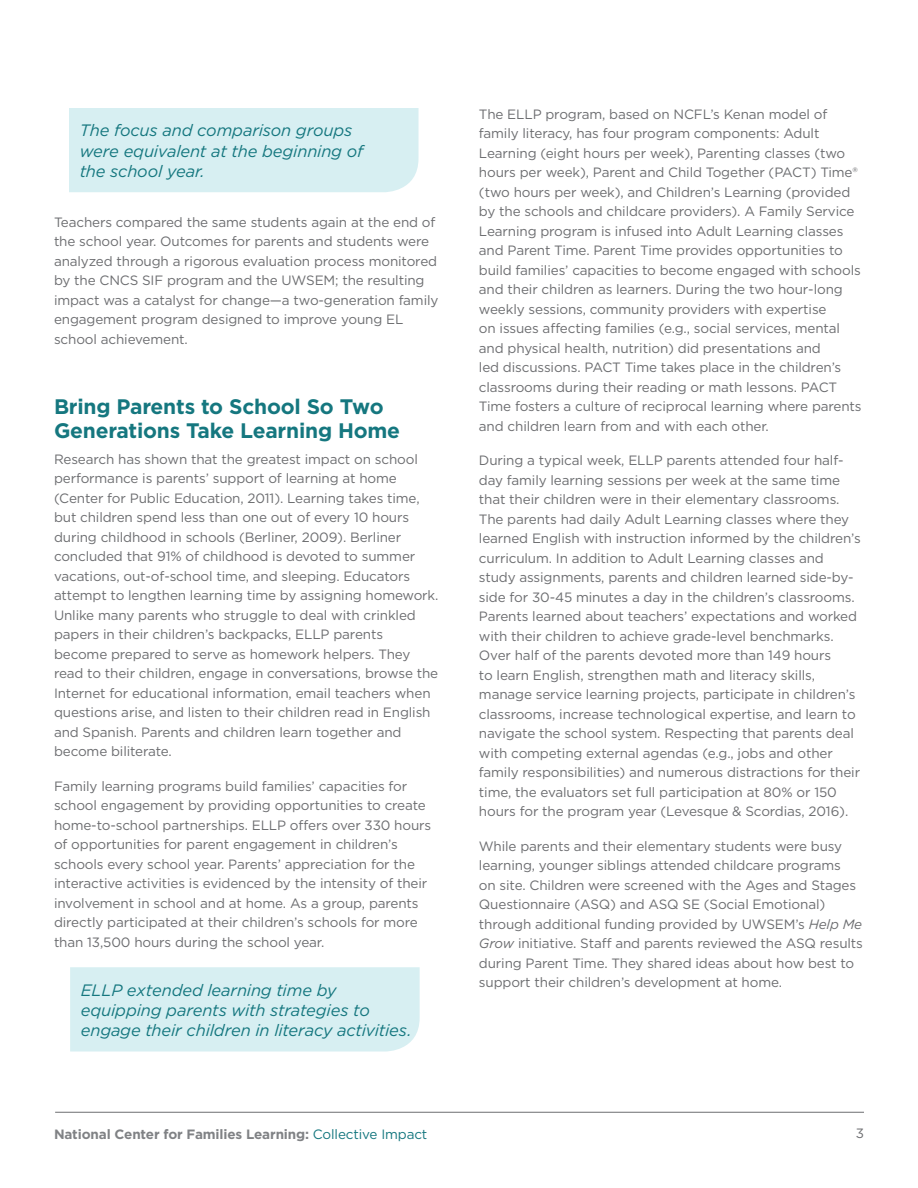
<style>
.page{position:relative;width:918px;height:1188px;background:#fff}
.page>*{position:absolute;margin:0;border:0;box-sizing:border-box;transform-origin:0 0}
.heading{font:700 21px/24px "Gotham";letter-spacing:-.01em;color:#15777f}
.Callout{font:italic 16.5px/20.2px "Gotham";letter-spacing:-.01em;color:#15777f}
.Body{font:13.5px/19.5px "Gotham";letter-spacing:-.01em;color:#6c6d70}
.t1{font:700 13.5px "Gotham";letter-spacing:-.01em;color:#808285}
.s1{font-style:italic}
.s2{font-weight:400;color:#15777f}
</style>
<div class="page">
<hr style="left:55px;top:1112px;width:809px;height:1px;background:#6c6d70">
<div style="left:69px;top:108px;width:349px;height:84px;background:#d7eff2"></div>
<div style="left:70px;top:967px;width:350px;height:85px;background:#d7eff2"></div>
<p class="Callout" style="left:80px;top:120px;width:285px">The focus and comparison groups were equivalent at the beginning of the school year.</p>
<p class="Body" style="left:54px;top:212px;width:386px">Teachers compared the same students again at the end of the school year. Outcomes for parents and students were analyzed through a rigorous evaluation process monitored by the CNCS SIF program and the UWSEM; the resulting impact was a catalyst for change—a two-generation family engagement program designed to improve young EL school achievement.</p>
<p class="heading" style="left:54px;top:394px;width:348px">Bring Parents to School So Two<br>Generations Take Learning Home</p>
<p class="Body" style="left:54px;top:449px;width:386px">Research has shown that the greatest impact on school performance is parents’ support of learning at home (Center for Public Education, 2011). Learning takes time, but children spend less than one out of every 10 hours during childhood in schools (Berliner, 2009). Berliner concluded that 91% of childhood is devoted to summer vacations, out-of-school time, and sleeping. Educators attempt to lengthen learning time by assigning homework.<br>Unlike many parents who struggle to deal with crinkled papers in their children’s backpacks, ELLP parents become prepared to serve as homework helpers. They read to their children, engage in conversations, browse the Internet for educational information, email teachers when questions arise, and listen to their children read in English and Spanish. Parents and children learn together and become biliterate.</p>
<p class="Body" style="left:54px;top:776px;width:379px">Family learning programs build families’ capacities for school engagement by providing opportunities to create home-to-school partnerships. ELLP offers over 330 hours of opportunities for parent engagement in children’s schools every school year. Parents’ appreciation for the interactive activities is evidenced by the intensity of their involvement in school and at home. As a group, parents directly participated at their children’s schools for more than 13,500 hours during the school year.</p>
<p class="Callout" style="left:81px;top:979px;width:332px">ELLP extended learning time by equipping parents with strategies to engage their children in literacy activities.</p>
<p class="Body" style="left:479px;top:104px;width:384px">The ELLP program, based on NCFL’s Kenan model of family literacy, has four program components: Adult Learning (eight hours per week), Parenting classes (two hours per week), Parent and Child Together (PACT) Time® (two hours per week), and Children’s Learning (provided by the schools and childcare providers). A Family Service Learning program is infused into Adult Learning classes and Parent Time. Parent Time provides opportunities to build families’ capacities to become engaged with schools and their children as learners. During the two hour-long weekly sessions, community providers with expertise<br>on issues affecting families (e.g., social services, mental and physical health, nutrition) did presentations and<br>led discussions. PACT Time takes place in the children’s classrooms during their reading or math lessons. PACT Time fosters a culture of reciprocal learning where parents and children learn from and with each other.</p>
<p class="Body" style="left:479px;top:450px;width:383px">During a typical week, ELLP parents attended four half&shy;day family learning sessions per week at the same time that their children were in their elementary classrooms.<br>The parents had daily Adult Learning classes where they learned English with instruction informed by the children’s curriculum. In addition to Adult Learning classes and study assignments, parents and children learned side-by&shy;side for 30-45 minutes a day in the children’s classrooms.<br>Parents learned about teachers’ expectations and worked with their children to achieve grade-level benchmarks.<br>Over half of the parents devoted more than 149 hours<br>to learn English, strengthen math and literacy skills, manage service learning projects, participate in children’s classrooms, increase technological expertise, and learn to navigate the school system. Respecting that parents deal with competing external agendas (e.g., jobs and other family responsibilities) and numerous distractions for their time, the evaluators set full participation at 80% or 150 hours for the program year (Levesque &amp; Scordias, 2016).</p>
<p class="Body" style="left:479px;top:836px;width:386px">While parents and their elementary students were busy learning, younger siblings attended childcare programs<br>on site. Children were screened with the Ages and Stages Questionnaire (ASQ) and ASQ SE (Social Emotional) through additional funding provided by UWSEM’s <span class="s1">Help Me Grow</span> initiative. Staff and parents reviewed the ASQ results during Parent Time. They shared ideas about how best to support their children’s development at home.</p>
<p class="t1" style="left:54px;top:1125px;width:375px">National Center for Families Learning: <span class="s2">Collective Impact</span></p>
<p class="Body" style="left:856px;top:1124px;width:10px">3</p>
</div>
